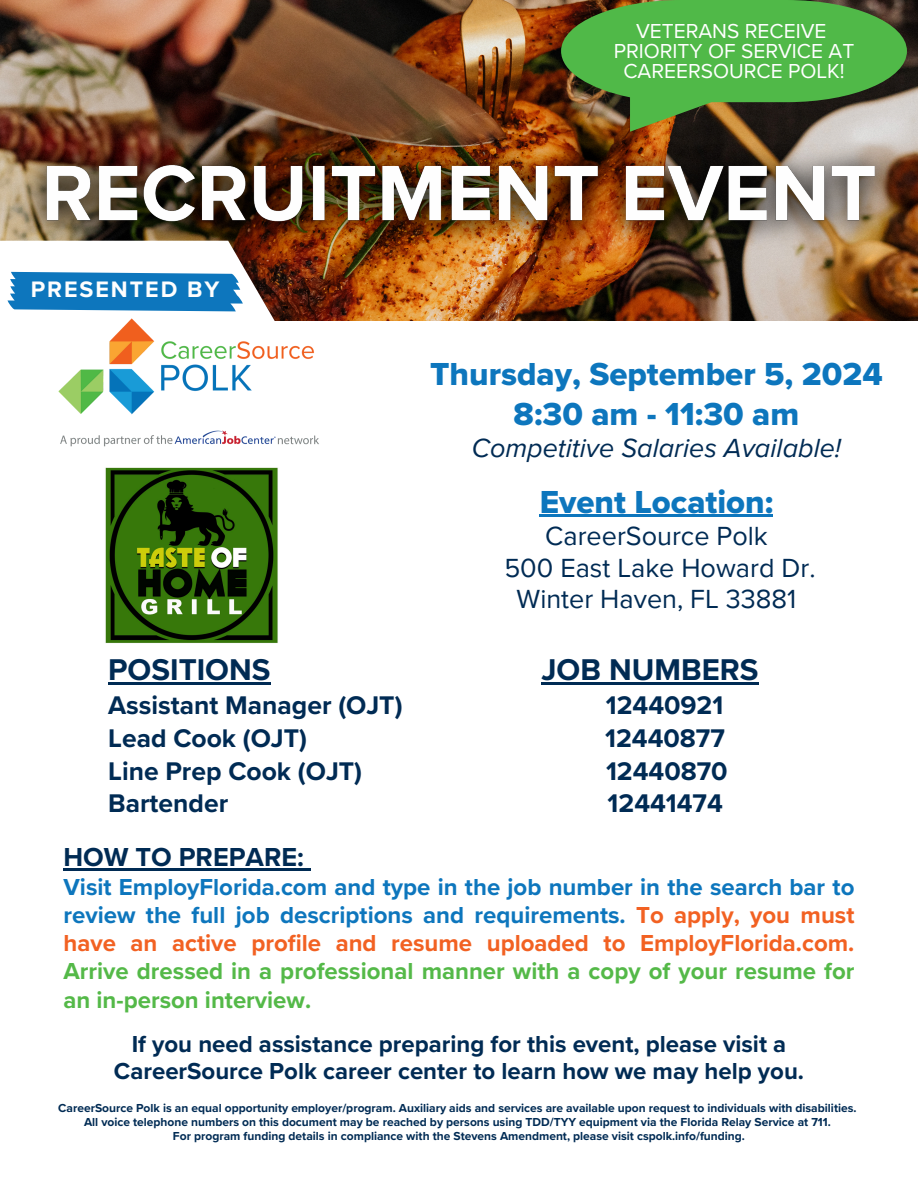
<style>
.page{position:relative;width:918px;height:1188px;background:#fff}
.page>*{position:absolute;margin:0;border:0;box-sizing:border-box;transform-origin:0 0}
.t1{font:33px/39.3px "Proxima Nova Extrabld";color:#0d76bd;text-align:center}
.t2{font:700 31.2px "Proxima Nova";color:#002b54}
.t3{font:27px/31.5px "Proxima Nova";color:#002b54;text-align:center}
.t4{font:italic 27px "Proxima Nova";color:#002b54}
.t5{font:700 27px "Proxima Nova";color:#002b54}
.t6{font:700 26.4px "Proxima Nova";color:#002b54}
.t7{font:700 24px/28.2px "Proxima Nova";color:#0d76bd;text-align:justify}
.t8{font:700 24px/27px "Proxima Nova";color:#002b54;text-align:center}
.t9{font:700 23.25px "Proxima Nova";letter-spacing:.085em;color:#fefefe}
.t10{font:21px/20.2px "Proxima Nova";color:#fff;text-align:center}
.t11{font:700 12px "Proxima Nova";color:#002b54}
.s1{color:#f26122}
.s2{color:#54b948}
</style>
<div class="page">
<img style="left:105px;top:467px;width:173px;height:176px">
<img style="left:0;top:0;width:918px;height:320px">
<svg style="left:561px;top:0;width:346px;height:102px;background:#4fa542"></svg>
<hr style="left:108px;top:683px;width:163px;height:2px;background:#002b54">
<hr style="left:542px;top:683px;width:217px;height:2px;background:#002b54">
<hr style="left:64px;top:868px;width:240px;height:2px;background:#002b54">
<svg style="left:304px;top:868px;width:7px;height:2px"></svg>
<hr style="left:540px;top:515px;width:233px;height:2px;background:#0d76bd">
<img style="left:11px;top:132px;width:901px;height:128px">
<svg style="left:0;top:241px;width:287px;height:79px"></svg>
<img style="left:27px;top:305px;width:319px;height:142px">
<h5 class="t9" style="left:31px;top:276px;width:190px">PRESENTED BY</h5>
<p class="t10" style="left:614px;top:21px;width:242px">VETERANS RECEIVE<br>PRIORITY OF SERVICE AT<br>CAREERSOURCE POLK!</p>
<p class="t1" style="left:430px;top:355px;width:454px">Thursday, September 5, 2024<br>8:30 am - 11:30 am</p>
<p class="t4" style="left:472px;top:433px;width:371px">Competitive Salaries Available!</p>
<p class="t1" style="left:540px;top:483px;width:235px">Event Location:</p>
<p class="t3" style="left:504px;top:521px;width:313px">CareerSource Polk<br>500 East Lake Howard Dr.<br>Winter Haven, FL 33881</p>
<p class="t2" style="left:108px;top:652px;width:164px">POSITIONS</p>
<p class="t2" style="left:542px;top:652px;width:219px">JOB NUMBERS</p>
<p class="t6" style="left:108px;top:690px;width:296px">Assistant Manager (OJT)</p>
<p class="t6" style="left:606px;top:690px;width:119px">12440921</p>
<p class="t6" style="left:108px;top:723px;width:200px">Lead Cook (OJT)</p>
<p class="t6" style="left:605px;top:723px;width:121px">12440877</p>
<p class="t6" style="left:108px;top:755px;width:255px">Line Prep Cook (OJT)</p>
<p class="t6" style="left:606px;top:755px;width:123px">12440870</p>
<h4 class="t6" style="left:108px;top:788px;width:122px">Bartender</h4>
<h4 class="t6" style="left:608px;top:788px;width:117px">12441474</h4>
<h2 class="t5" style="left:64px;top:841px;width:242px">HOW TO PREPARE:</h2>
<h2 class="t7" style="left:64px;top:873px;width:792px">Visit EmployFlorida.com and type in the job number in the search bar to review the full job descriptions and requirements. <span class="s1">To apply, you must have an active profile and resume uploaded to EmployFlorida.com.<br></span><span class="s2">Arrive dressed in a professional manner with a copy of your resume for an in-person interview.</span></h2>
<p class="t8" style="left:114px;top:1031px;width:692px">If you need assistance preparing for this event, please visit a<br>CareerSource Polk career center to learn how we may help you.</p>
<h3 class="t11" style="left:58px;top:1101px;width:800px">CareerSource Polk is an equal opportunity employer/program. Auxiliary aids and services are available upon request to individuals with disabilities.</h3>
<p class="t11" style="left:84px;top:1115px;width:748px">All voice telephone numbers on this document may be reached by persons using TDD/TYY equipment via the Florida Relay Service at 711.</p>
<h3 class="t11" style="left:173px;top:1129px;width:574px">For program funding details in compliance with the Stevens Amendment, please visit cspolk.info/funding.</h3>
</div>
